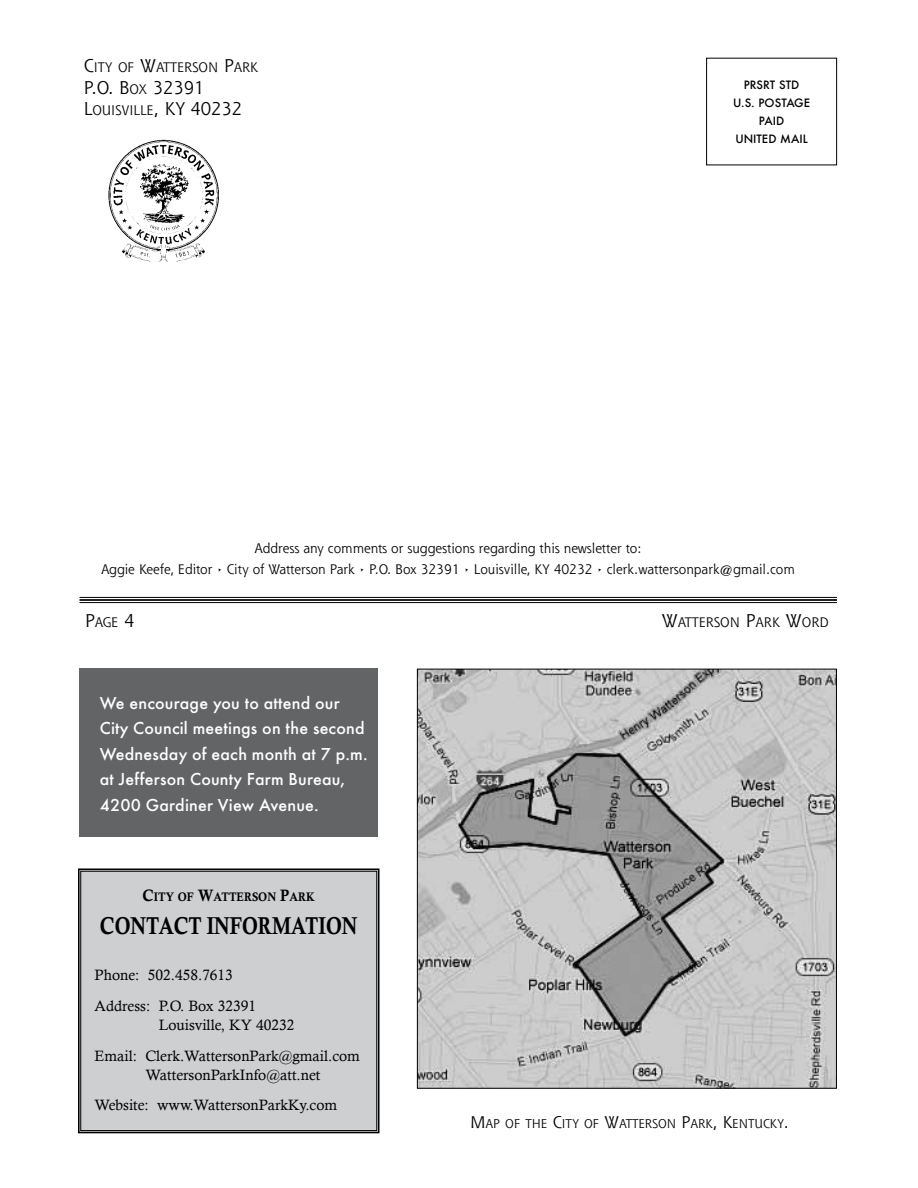
<style>
.page{position:relative;width:918px;height:1188px;background:#fff}
.page>*{position:absolute;margin:0;border:0;box-sizing:border-box;transform-origin:0 0}
.t1{font:24.3px "Calis MT Bol";color:#000;scale:.8 1}
.t2{font:500 18px/25.5px "Futura T";letter-spacing:.01em;color:#fff}
.t3{font:18px/21.6px "Shannon";color:#000}
.t4{font:15px/30.3px "Calisto";color:#000}
.t5{font:13.5px/21px "Shannon";color:#000;text-align:center}
.t6{font:13.5px "Shannon";color:#000}
.t7{font:12.3px "Shannon";color:#000}
.t8{font:12.3px "Calis MT Bol";color:#000;scale:.9 1}
.t9{font:500 11.25px/18px "Futura";color:#000;text-align:center}
.s1{font-size:18px}
.s2{font-size:13.5px}
.s3{font-family:"Trajan";font-size:15px}
.s4{font-size:16.5px}
</style>
<div class="page">
<div style="left:706px;top:58px;width:131px;height:107px;border:1px solid #000"></div>
<hr style="left:80px;top:597px;width:757px;height:1px;background:#000">
<hr style="left:80px;top:599px;width:757px;height:2px;background:#000">
<hr style="left:80px;top:602px;width:757px;height:1px;background:#000">
<div style="left:78px;top:868px;width:302px;height:266px;background:#cdcfd0"></div>
<div style="left:80px;top:871px;width:297px;height:260px;border:1px solid #000"></div>
<img style="left:419px;top:671px;width:416px;height:416px">
<div style="left:80px;top:668px;width:298px;height:169px;background:#636466"></div>
<img style="left:108px;top:139px;width:111px;height:123px">
<p class="t6" style="left:84px;top:59px;width:176px"><span class="s1">C</span>ITY OF <span class="s1">W</span>ATTERSON <span class="s1">P</span>ARK</p>
<h2 class="t3" style="left:84px;top:76px;width:160px">P.O. B<span class="s2">OX</span> 32391<br>L<span class="s2">OUI SVI LLE</span>, KY 40232</h2>
<p class="t9" style="left:733px;top:76px;width:79px">PRSRT STD<br>U.S. POSTAGE<br>PAID<br>UNITED MAIL</p>
<p class="t5" style="left:101px;top:537px;width:695px">Address any comments or suggestions regarding this newsletter to:<br>Aggie Keefe, Editor <span class="s3">•</span> City of Watterson Park <span class="s3">•</span> P.O. Box 32391 <span class="s3">•</span> Louisville, KY 40232 <span class="s3">•</span> clerk.wattersonpark@gmail.com</p>
<p class="t6" style="left:85px;top:613px;width:51px"><span class="s1">P</span>AGE <span class="s1">4</span></p>
<p class="t6" style="left:662px;top:613px;width:169px"><span class="s1">W</span>ATTERSON <span class="s1">P</span>ARK <span class="s1">W</span>ORD</p>
<h2 class="t2" style="left:100px;top:690px;width:269px">We encourage you to attend our<br>City Council meetings on the second<br>Wednesday of each month at 7 p.m. at Jefferson County Farm Bureau,<br>4200 Gardiner View Avenue.</h2>
<p class="t8" style="left:143px;top:890px;width:193px"><span class="s4">C</span>ITY OF <span class="s4">W</span>ATTERSON <span class="s4">P</span>ARK</p>
<h1 class="t1" style="left:100px;top:912px;width:323px">CONTACT INFORMATION</h1>
<p class="t4" style="left:94px;top:960px;width:163px">Phone: 502.458.7613<br>Address: P.O. Box 32391</p>
<p class="t4" style="left:94px;top:1010px;width:267px;text-align:center">Louisville, KY 40232<br>Email: Clerk.WattersonPark@gmail.com</p>
<p class="t4" style="left:94px;top:1060px;width:244px;text-indent:51px">WattersonParkInfo@att.net<br>Website: www.WattersonParkKy.com</p>
<p class="t7" style="left:471px;top:1116px;width:320px"><span class="s4">M</span>AP OF THE <span class="s4">C</span>ITY OF <span class="s4">W</span>ATTERSON <span class="s4">P</span>ARK<span class="s4">, K</span>ENTUCKY<span class="s4">.</span></p>
</div>
